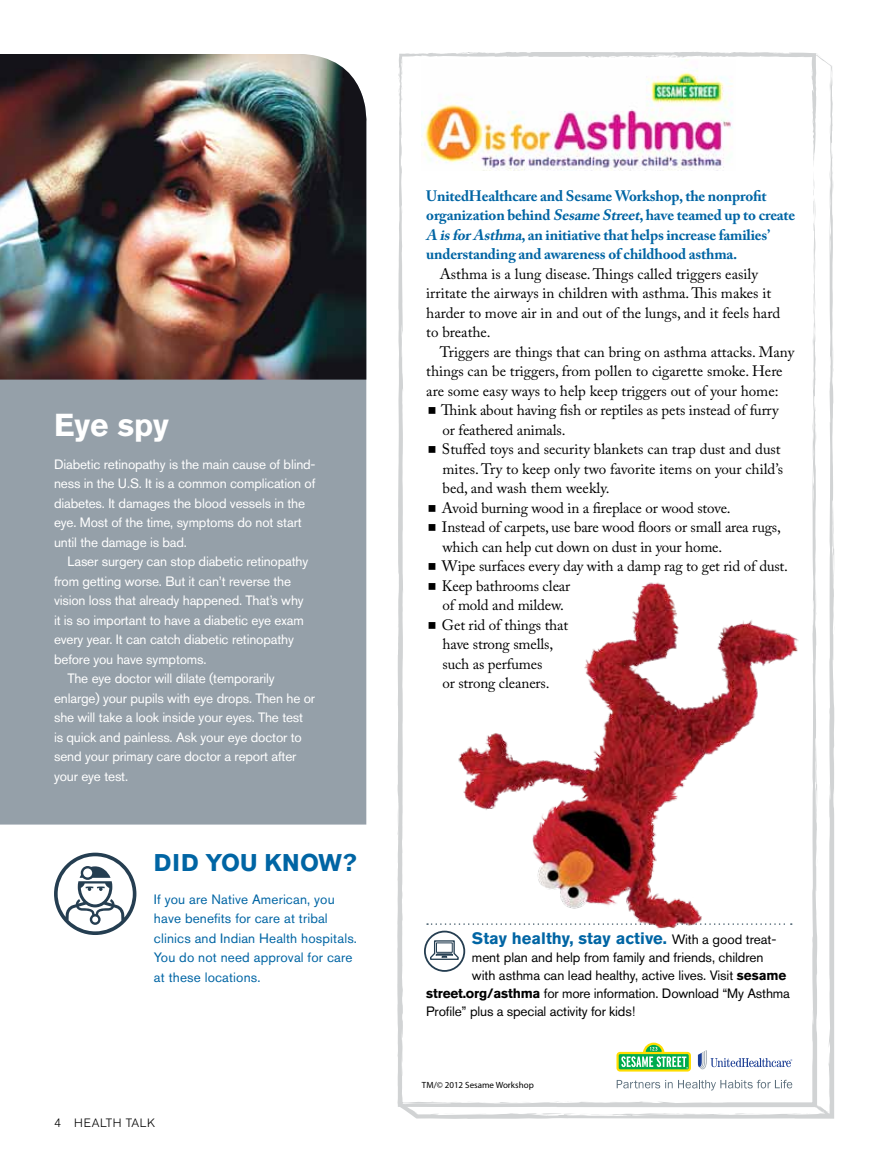
<style>
.page{position:relative;width:878px;height:1161px;background:#fff}
.page>*{position:absolute;margin:0;border:0;box-sizing:border-box;transform-origin:0 0}
.t1{font:700 31.5px "Akzidenz Grotesk BE";color:#fff}
.t2{font:700 24px "Akzidenz Grotesk BE";color:#0065a4}
.t3{font:700 16.5px "Akzidenz Grotesk BE";color:#0065a4}
.t4{font:15px/19.5px "Adobe Caslon Pro";color:#000}
.t5{font:700 15px/19.5px "Adobe Caslon Pro";letter-spacing:-.01em;color:#0065a4}
.t6{font:13.5px/19.5px "Akzidenz Grotesk BE";letter-spacing:-.01em;color:#fff}
.t7{font:13.5px "Akzidenz Grotesk BE";letter-spacing:-.005em;color:#000}
.t8{font:13.5px/19.5px "Akzidenz Grotesk BE";letter-spacing:.01em;color:#0065a4}
.t9{font:300 12px "Akzidenz Grotesk BE";letter-spacing:.05em;color:#000}
.t10{font:9px "Myriad Pro";color:#000}
.s1{font-style:italic}
.s2{font-weight:400;font-size:13.5px;color:#000}
.s3{font-weight:700}
</style>
<div class="page">
<div style="left:0;top:380px;width:366px;height:445px;background:#95a0a9"></div>
<svg style="left:399px;top:52px;width:417px;height:2px"></svg>
<svg style="left:483px;top:52px;width:6px;height:2px"></svg>
<svg style="left:397px;top:54px;width:437px;height:1065px"></svg>
<svg style="left:645px;top:52px;width:90px;height:6px"></svg>
<svg style="left:802px;top:54px;width:19px;height:4px"></svg>
<svg style="left:829px;top:73px;width:4px;height:62px"></svg>
<svg style="left:829px;top:150px;width:4px;height:63px"></svg>
<svg style="left:829px;top:343px;width:4px;height:44px"></svg>
<svg style="left:833px;top:612px;width:1px;height:22px"></svg>
<svg style="left:717px;top:1113px;width:53px;height:2px"></svg>
<svg style="left:657px;top:1113px;width:12px;height:1px"></svg>
<svg style="left:540px;top:1113px;width:79px;height:4px"></svg>
<svg style="left:472px;top:1114px;width:23px;height:1px"></svg>
<svg style="left:443px;top:1114px;width:13px;height:1px"></svg>
<svg style="left:397px;top:1018px;width:6px;height:75px"></svg>
<svg style="left:397px;top:803px;width:2px;height:38px"></svg>
<svg style="left:401px;top:290px;width:1px;height:12px"></svg>
<svg style="left:790px;top:1104px;width:40px;height:13px"></svg>
<img style="left:0;top:54px;width:367px;height:326px">
<svg style="left:54px;top:853px;width:82px;height:82px"></svg>
<svg style="left:429px;top:407px;width:6px;height:7px"></svg>
<svg style="left:429px;top:446px;width:6px;height:7px"></svg>
<svg style="left:429px;top:505px;width:6px;height:7px"></svg>
<svg style="left:429px;top:524px;width:6px;height:7px"></svg>
<svg style="left:429px;top:563px;width:6px;height:7px"></svg>
<svg style="left:429px;top:583px;width:6px;height:7px"></svg>
<svg style="left:429px;top:622px;width:6px;height:7px"></svg>
<h1 class="t1" style="left:54px;top:406px;width:116px">Eye spy</h1>
<p class="t6" style="left:54px;top:454px;width:263px">Diabetic retinopathy is the main cause of blind&shy;ness in the U.S. It is a common complication of diabetes. It damages the blood vessels in the eye. Most of the time, symptoms do not start until the damage is bad.</p>
<p class="t6" style="left:68px;top:552px;width:242px">Laser surgery can stop diabetic retinopathy</p>
<p class="t6" style="left:54px;top:571px;width:238px">from getting worse. But it can’t reverse the</p>
<p class="t6" style="left:54px;top:591px;width:251px">vision loss that already happened. That’s why</p>
<p class="t6" style="left:54px;top:610px;width:251px">it is so important to have a diabetic eye exam</p>
<p class="t6" style="left:54px;top:630px;width:241px">every year. It can catch diabetic retinopathy</p>
<p class="t6" style="left:54px;top:649px;width:154px">before you have symptoms.</p>
<p class="t6" style="left:68px;top:669px;width:209px">The eye doctor will dilate (temporarily</p>
<p class="t6" style="left:54px;top:688px;width:262px">enlarge) your pupils with eye drops. Then he or</p>
<p class="t6" style="left:54px;top:708px;width:251px">she will take a look inside your eyes. The test</p>
<p class="t6" style="left:54px;top:727px;width:249px">is quick and painless. Ask your eye doctor to</p>
<p class="t6" style="left:54px;top:747px;width:244px">send your primary care doctor a report after</p>
<p class="t6" style="left:54px;top:766px;width:76px">your eye test.</p>
<h2 class="t2" style="left:154px;top:848px;width:131px">Did you know</h2>
<h2 class="t2" style="left:342px;top:848px;width:16px">?</h2>
<p class="t8" style="left:154px;top:889px;width:204px">If you are Native American, you have benefits for care at tribal clinics and Indian Health hospitals.<br>You do not need approval for care at these locations.</p>
<p class="t9" style="left:54px;top:1116px;width:103px">4 HEALTH TALK</p>
<p class="t5" style="left:426px;top:186px;width:370px">UnitedHealthcare and Sesame Workshop, the nonprofit organization behind <span class="s1">SesameStreet</span>, have teamed up to create <span class="s1">A isforAsthma</span>, an initiative that helps increase families’ understanding and awareness of childhood asthma.</p>
<p class="t4" style="left:426px;top:264px;width:355px;text-indent:14px">Asthma is a lung disease. Things called triggers easily irritate the airways in children with asthma. This makes it harder to move air in and out of the lungs, and it feels hard to breathe.</p>
<p class="t4" style="left:426px;top:342px;width:369px;text-indent:14px">Triggers are things that can bring on asthma attacks. Many things can be triggers, from pollen to cigarette smoke. Here are some easy ways to help keep triggers out of your home:</p>
<p class="t4" style="left:441px;top:400px;width:348px">Think about having fish or reptiles as pets instead of furry or feathered animals.<br>Stuffed toys and security blankets can trap dust and dust mites. Try to keep only two favorite items on your child’s bed, and wash them weekly.<br>Avoid burning wood in a fireplace or wood stove.<br>Instead of carpets, use bare wood floors or small area rugs, which can help cut down on dust in your home.<br>Wipe surfaces every day with a damp rag to get rid of dust.<br>Keep bathrooms clear<br>of mold and mildew.<br>Get rid of things that<br>have strong smells,<br>such as perfumes<br>or strong cleaners.</p>
<p class="t3" style="left:472px;top:929px;width:306px">Stay healthy, stay active. <span class="s2">With a good treat-</span></p>
<p class="t7" style="left:472px;top:950px;width:293px">ment plan and help from family and friends, children</p>
<p class="t7" style="left:472px;top:968px;width:316px">with asthma can lead healthy, active lives. Visit <span class="s3">sesame</span></p>
<p class="t7" style="left:426px;top:986px;width:365px"><span class="s3">street.org/asthma</span> for more information. Download “My Asthma</p>
<p class="t7" style="left:426px;top:1004px;width:210px">Profile” plus a special activity for kids!</p>
<p class="t10" style="left:422px;top:1080px;width:113px">TM/© 2012 Sesame Workshop</p>
</div>
